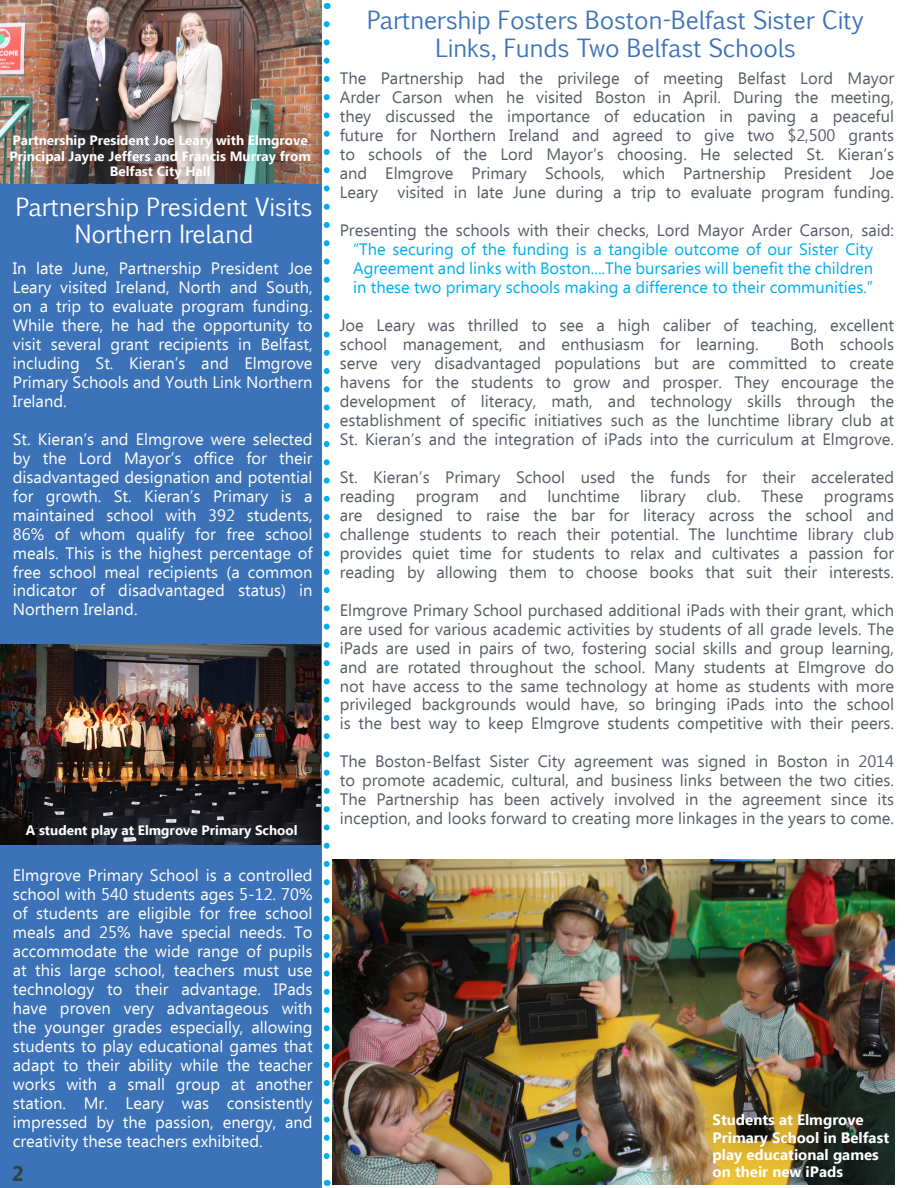
<style>
.page{position:relative;width:918px;height:1188px;background:#fff}
.page>*{position:absolute;margin:0;border:0;box-sizing:border-box;transform-origin:0 0}
.t1{font:24px/27.6px "Euphemia CAS";color:#3c72b8;text-align:center}
.t2{font:24px/27.6px "Euphemia CAS";color:#fff;text-align:center}
.t3{font:700 21px "Ebrima";color:#314043}
.t4{font:16.5px/18.9px "Ebrima";color:#575d68;text-align:justify}
.t5{font:16.5px/19px "Ebrima";color:#fff;text-align:justify}
.t6{font:16.5px/18.9px "Ebrima";color:#00aeef;text-align:justify}
.t7{font:700 15px/17.2px "Ebrima";color:#fff}
.t8{font:700 13.5px/15.6px "Ebrima";color:#fff;text-align:center}
</style>
<div class="page">
<img style="left:332px;top:859px;width:562px;height:325px">
<div style="left:0;top:0;width:321px;height:1188px;background:#3c72b8"></div>
<svg style="left:324px;top:24px;width:6px;height:1136px"></svg>
<img style="left:0;top:0;width:321px;height:184px">
<img style="left:0;top:644px;width:320px;height:200px">
<p class="t8" style="left:9px;top:133px;width:303px">Partnership President Joe Leary with Elmgrove<br>Principal Jayne Jeffers and Francis Murray from<br>Belfast City Hall</p>
<p class="t2" style="left:16px;top:193px;width:298px">Partnership President Visits<br>Northern Ireland</p>
<p class="t5" style="left:13px;top:260px;width:301px">In late June, Partnership President Joe Leary visited Ireland, North and South, on a trip to evaluate program funding.<br>While there, he had the opportunity to visit several grant recipients in Belfast, including St. Kieran’s and Elmgrove Primary Schools and Youth Link Northern Ireland.</p>
<p class="t5" style="left:13px;top:430px;width:301px">St. Kieran’s and Elmgrove were selected by the Lord Mayor’s office for their disadvantaged designation and potential for growth. St. Kieran’s Primary is a maintained school with 392 students, 86% of whom qualify for free school meals. This is the highest percentage of free school meal recipients (a common indicator of disadvantaged status) in Northern Ireland.</p>
<p class="t8" style="left:26px;top:823px;width:273px">A student play at Elmgrove Primary School</p>
<p class="t5" style="left:13px;top:867px;width:301px">Elmgrove Primary School is a controlled school with 540 students ages 5-12. 70% of students are eligible for free school meals and 25% have special needs. To accommodate the wide range of pupils at this large school, teachers must use technology to their advantage. IPads have proven very advantageous with the younger grades especially, allowing students to play educational games that adapt to their ability while the teacher works with a small group at another station. Mr. Leary was consistently impressed by the passion, energy, and creativity these teachers exhibited.</p>
<p class="t3" style="left:12px;top:1158px;width:14px">2</p>
<p class="t1" style="left:367px;top:6px;width:498px">Partnership Fosters Boston-Belfast Sister City<br>Links, Funds Two Belfast Schools</p>
<p class="t4" style="left:340px;top:70px;width:556px">The Partnership had the privilege of meeting Belfast Lord Mayor Arder Carson when he visited Boston in April. During the meeting, they discussed the importance of education in paving a peaceful future for Northern Ireland and agreed to give two $2,500 grants to schools of the Lord Mayor’s choosing. He selected St. Kieran’s and Elmgrove Primary Schools, which Partnership President Joe Leary visited in late June during a trip to evaluate program funding.</p>
<p class="t4" style="left:340px;top:222px;width:556px">Presenting the schools with their checks, Lord Mayor Arder Carson, said:</p>
<p class="t6" style="left:353px;top:241px;width:522px">“The securing of the funding is a tangible outcome of our Sister City Agreement and links with Boston....The bursaries will benefit the children in these two primary schools making a difference to their communities.”</p>
<p class="t4" style="left:340px;top:317px;width:556px">Joe Leary was thrilled to see a high caliber of teaching, excellent school management, and enthusiasm for learning.</p>
<p class="t4" style="left:340px;top:336px;width:556px;text-indent:450px">Both schools serve very disadvantaged populations but are committed to create havens for the students to grow and prosper. They encourage the development of literacy, math, and technology skills through the establishment of specific initiatives such as the lunchtime library club at St. Kieran’s and the integration of iPads into the curriculum at Elmgrove.</p>
<p class="t4" style="left:340px;top:469px;width:556px">St. Kieran’s Primary School used the funds for their accelerated reading program and lunchtime library club. These programs are designed to raise the bar for literacy across the school and challenge students to reach their potential. The lunchtime library club provides quiet time for students to relax and cultivates a passion for reading by allowing them to choose books that suit their interests.</p>
<p class="t4" style="left:340px;top:601px;width:556px">Elmgrove Primary School purchased additional iPads with their grant, which are used for various academic activities by students of all grade levels. The iPads are used in pairs of two, fostering social skills and group learning, and are rotated throughout the school. Many students at Elmgrove do not have access to the same technology at home as students with more privileged backgrounds would have, so bringing iPads into the school is the best way to keep Elmgrove students competitive with their peers.</p>
<p class="t4" style="left:340px;top:753px;width:556px">The Boston-Belfast Sister City agreement was signed in Boston in 2014 to promote academic, cultural, and business links between the two cities.<br>The Partnership has been actively involved in the agreement since its inception, and looks forward to creating more linkages in the years to come.</p>
<p class="t7" style="left:713px;top:1112px;width:178px">Students at Elmgrove<br>Primary School in Belfast play educational games on their new iPads</p>
</div>
